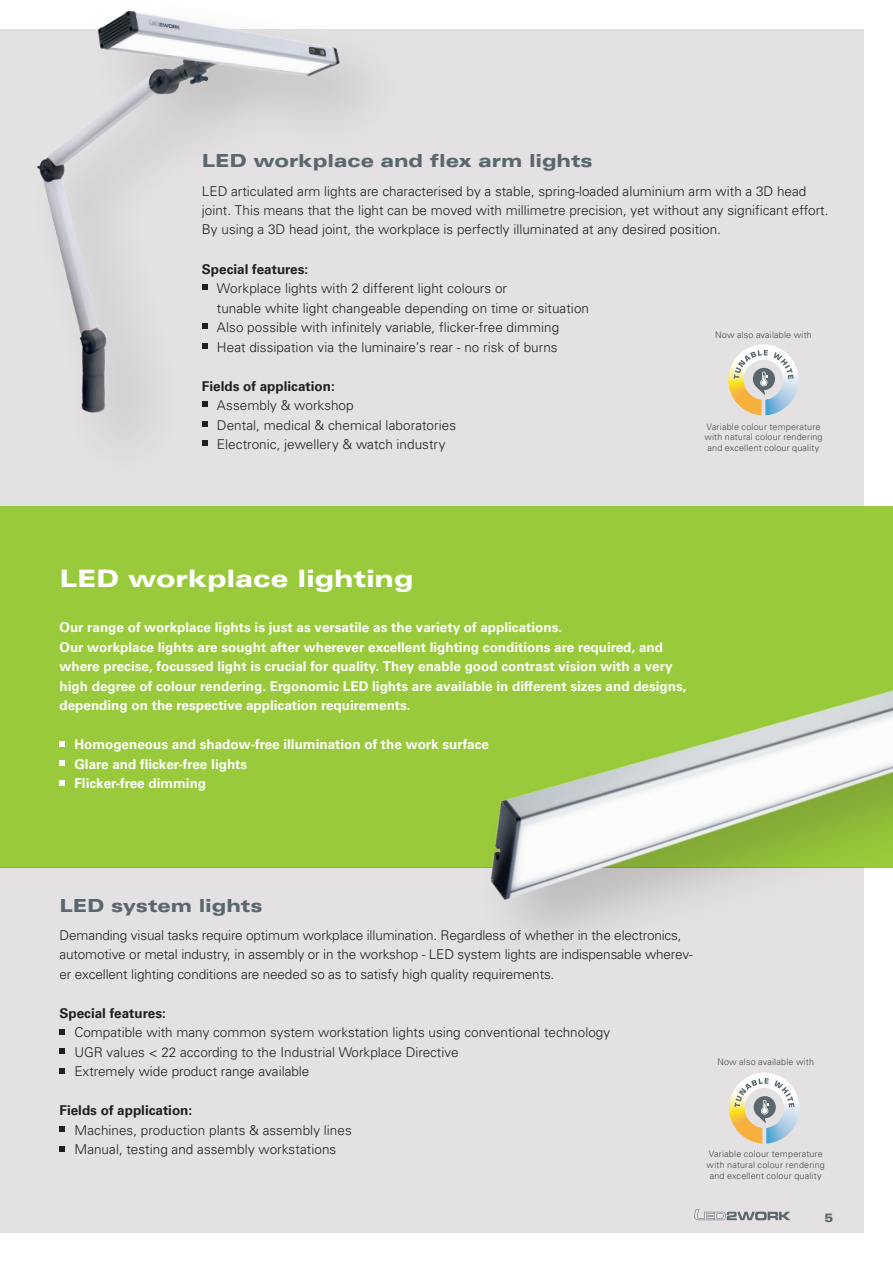
<style>
.page{position:relative;width:893px;height:1263px;background:#fff}
.page>*{position:absolute;margin:0;border:0;box-sizing:border-box;transform-origin:0 0}
.t1{font:24px "Univers LT 73 Blk Ex";letter-spacing:-.005em;color:#fff}
.t2{font:18px "Univers LT 73 Blk Ex";letter-spacing:-.005em;color:#5a676e}
.t3{font:13.5px/19.5px "Univers LT 45 Lt";color:#231f20}
.t4{font:13.5px/19.5px "Univers LT 65 Bd";color:#fff}
.t5{font:13.5px "Univers LT 65 Bd";color:#231f20}
.t6{font:12px "Univers LT 73 Blk Ex";color:#5a676e}
.t7{font:9px/10.8px "Univers LT 45 Lt";letter-spacing:.02em;color:#41474b;text-align:center}
</style>
<div class="page">
<div style="left:0;top:30px;width:863px;height:476px;background:#e4e1e2"></div>
<div style="left:0;top:867px;width:863px;height:366px;background:#e4e1e2"></div>
<div style="left:0;top:506px;width:893px;height:361px;background:#99ca3b"></div>
<div style="left:25px;top:0;width:388px;height:487px;background:#e4e1e2"></div>
<img style="left:16px;top:0;width:328px;height:418px">
<div style="left:475px;top:645px;width:418px;height:328px;background:#231f20;opacity:.2"></div>
<img style="left:416px;top:645px;width:477px;height:295px">
<svg style="left:694px;top:1209px;width:96px;height:11px"></svg>
<svg style="left:729px;top:1072px;width:70px;height:71px"></svg>
<svg style="left:728px;top:344px;width:70px;height:71px"></svg>
<svg style="left:202px;top:285px;width:5px;height:5px"></svg>
<svg style="left:202px;top:324px;width:5px;height:5px"></svg>
<svg style="left:202px;top:343px;width:5px;height:5px"></svg>
<svg style="left:202px;top:402px;width:5px;height:5px"></svg>
<svg style="left:202px;top:421px;width:5px;height:5px"></svg>
<svg style="left:202px;top:441px;width:5px;height:5px"></svg>
<svg style="left:60px;top:741px;width:5px;height:5px"></svg>
<svg style="left:60px;top:760px;width:5px;height:5px"></svg>
<svg style="left:60px;top:780px;width:5px;height:5px"></svg>
<svg style="left:60px;top:1029px;width:5px;height:5px"></svg>
<svg style="left:60px;top:1048px;width:5px;height:6px"></svg>
<svg style="left:60px;top:1068px;width:5px;height:5px"></svg>
<svg style="left:60px;top:1126px;width:5px;height:6px"></svg>
<svg style="left:60px;top:1146px;width:5px;height:5px"></svg>
<h2 class="t2" style="left:202px;top:151px;width:392px">LED workplace and flex arm lights</h2>
<p class="t3" style="left:202px;top:181px;width:628px">LED articulated arm lights are characterised by a stable, spring-loaded aluminium arm with a 3D head joint. This means that the light can be moved with millimetre precision, yet without any significant effort.<br>By using a 3D head joint, the workplace is perfectly illuminated at any desired position.</p>
<p class="t5" style="left:202px;top:261px;width:108px">Special features:</p>
<p class="t3" style="left:217px;top:278px;width:374px">Workplace lights with 2 different light colours or<br>tunable white light changeable depending on time or situation Also possible with infinitely variable, flicker-free dimming Heat dissipation via the luminaire’s rear - no risk of burns</p>
<p class="t5" style="left:202px;top:378px;width:134px">Fields of application:</p>
<p class="t3" style="left:217px;top:395px;width:241px">Assembly &amp; workshop<br>Dental, medical &amp; chemical laboratories<br>Electronic, jewellery &amp; watch industry</p>
<p class="t7" style="left:715px;top:329px;width:98px">Now also available with</p>
<p class="t7" style="left:704px;top:421px;width:120px">Variable colour temperature with natural colour rendering and excellent colour quality</p>
<h1 class="t1" style="left:60px;top:564px;width:356px">LED workplace lighting</h1>
<p class="t4" style="left:60px;top:618px;width:629px">Our range of workplace lights is just as versatile as the variety of applications.<br>Our workplace lights are sought after wherever excellent lighting conditions are required, and where precise, focussed light is crucial for quality. They enable good contrast vision with a very high degree of colour rendering. Ergonomic LED lights are available in different sizes and designs, depending on the respective application requirements.</p>
<p class="t4" style="left:74px;top:735px;width:416px">Homogeneous and shadow-free illumination of the work surface<br>Glare and flicker-free lights<br>Flicker-free dimming</p>
<h2 class="t2" style="left:60px;top:895px;width:204px">LED system lights</h2>
<p class="t3" style="left:60px;top:925px;width:635px">Demanding visual tasks require optimum workplace illumination. Regardless of whether in the electronics, automotive or metal industry, in assembly or in the workshop - LED system lights are indispensable wherev&shy;er excellent lighting conditions are needed so as to satisfy high quality requirements.</p>
<p class="t5" style="left:60px;top:1005px;width:108px">Special features:</p>
<p class="t3" style="left:74px;top:1023px;width:537px">Compatible with many common system workstation lights using conventional technology<br>UGR values &lt; 22 according to the Industrial Workplace Directive<br>Extremely wide product range available</p>
<p class="t5" style="left:60px;top:1102px;width:134px">Fields of application:</p>
<p class="t3" style="left:74px;top:1120px;width:279px">Machines, production plants &amp; assembly lines<br>Manual, testing and assembly workstations</p>
<p class="t7" style="left:717px;top:1057px;width:98px">Now also available with</p>
<p class="t7" style="left:707px;top:1148px;width:120px">Variable colour temperature with natural colour rendering and excellent colour quality</p>
<p class="t6" style="left:824px;top:1210px;width:10px">5</p>
</div>
